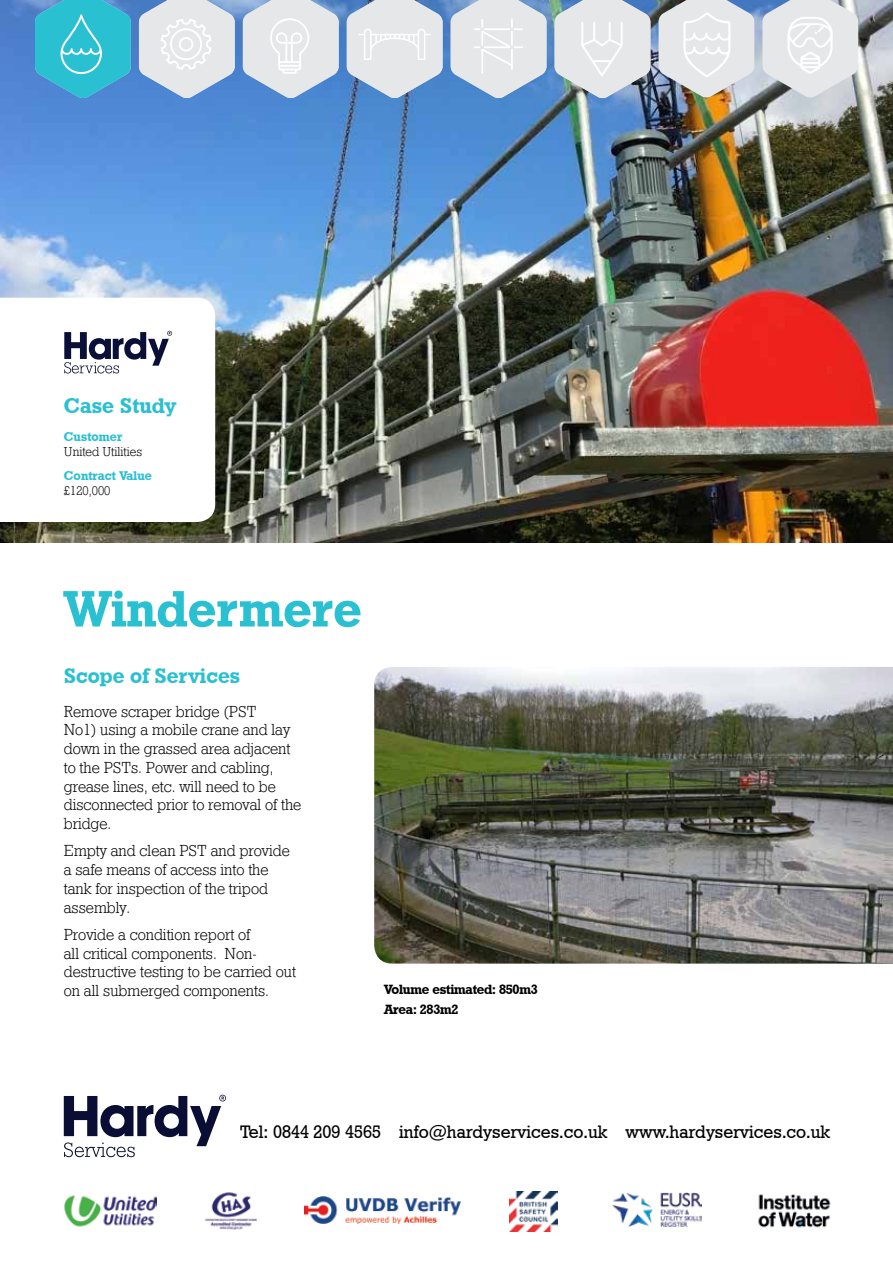
<style>
.page{position:relative;width:893px;height:1263px;background:#fff}
.page>*{position:absolute;margin:0;border:0;box-sizing:border-box;transform-origin:0 0}
.t1{font:51px "Geometric Slab 712 BT Bold A";color:#29c0d1}
.t2{font:21.3px "Geometric Slab 712 BT Bold A";color:#29c0d1}
.t3{font:21px "Geometric Slab 712 BT Bold A";color:#29c0d1}
.t4{font:18.15px "Geometric Slab 712 BT Medium A";color:#000}
.t5{font:15.75px/18.8px "Geometric Slab 712 BT Light A";color:#000}
.t6{font:13.5px/19.5px "Geometric Slab 712 BT Bold A";letter-spacing:-.02em;color:#000}
.t7{font:12.75px "Geometric Slab 712 BT Light A";color:#000}
.t8{font:12.75px "Geometric Slab 712 BT Bold A";color:#29c0d1}
</style>
<div class="page">
<img style="left:0;top:0;width:893px;height:542px">
<svg style="left:555px;top:0;width:95px;height:98px;background:#d0d6dc"></svg>
<svg style="left:243px;top:0;width:96px;height:98px;background:#ced8e5"></svg>
<svg style="left:451px;top:0;width:95px;height:98px;background:#cdd8e4"></svg>
<svg style="left:35px;top:0;width:96px;height:98px;background:#39b8d2"></svg>
<svg style="left:139px;top:0;width:96px;height:98px;background:#cdd7e5"></svg>
<svg style="left:347px;top:0;width:96px;height:98px;background:#cbd5e1"></svg>
<svg style="left:658px;top:0;width:96px;height:98px;background:#d4d6d9"></svg>
<svg style="left:762px;top:0;width:96px;height:98px;background:#dadde0"></svg>
<svg style="left:64px;top:1095px;width:162px;height:62px"></svg>
<svg style="left:0;top:298px;width:215px;height:224px"></svg>
<svg style="left:64px;top:331px;width:108px;height:42px"></svg>
<img style="left:64px;top:1195px;width:92px;height:32px">
<img style="left:205px;top:1192px;width:52px;height:38px">
<img style="left:304px;top:1197px;width:157px;height:27px">
<img style="left:509px;top:1192px;width:48px;height:39px">
<img style="left:612px;top:1193px;width:89px;height:34px">
<img style="left:758px;top:1194px;width:73px;height:34px">
<img style="left:374px;top:667px;width:519px;height:296px">
<h2 class="t2" style="left:64px;top:393px;width:114px">Case Study</h2>
<p class="t8" style="left:64px;top:429px;width:60px">Customer</p>
<p class="t7" style="left:64px;top:444px;width:80px">United Utilities</p>
<p class="t8" style="left:64px;top:468px;width:90px">Contract Value</p>
<p class="t7" style="left:64px;top:483px;width:48px">£120,000</p>
<h1 class="t1" style="left:64px;top:577px;width:300px">Windermere</h1>
<h3 class="t3" style="left:64px;top:663px;width:178px">Scope of Services</h3>
<p class="t5" style="left:64px;top:702px;width:239px">Remove scraper bridge (PST<br>No1) using a mobile crane and lay down in the grassed area adjacent to the PSTs. Power and cabling, grease lines, etc. will need to be disconnected prior to removal of the bridge.</p>
<p class="t5" style="left:64px;top:841px;width:227px">Empty and clean PST and provide a safe means of access into the tank for inspection of the tripod assembly.</p>
<p class="t5" style="left:64px;top:925px;width:234px">Provide a condition report of<br>all critical components. Non&shy;destructive testing to be carried out on all submerged components.</p>
<p class="t6" style="left:384px;top:979px;width:155px">Volume estimated: 850m3<br>Area: 283m2</p>
<p class="t4" style="left:240px;top:1120px;width:592px">Tel: 0844 209 4565 info@hardyservices.co.uk www.hardyservices.co.uk</p>
</div>
